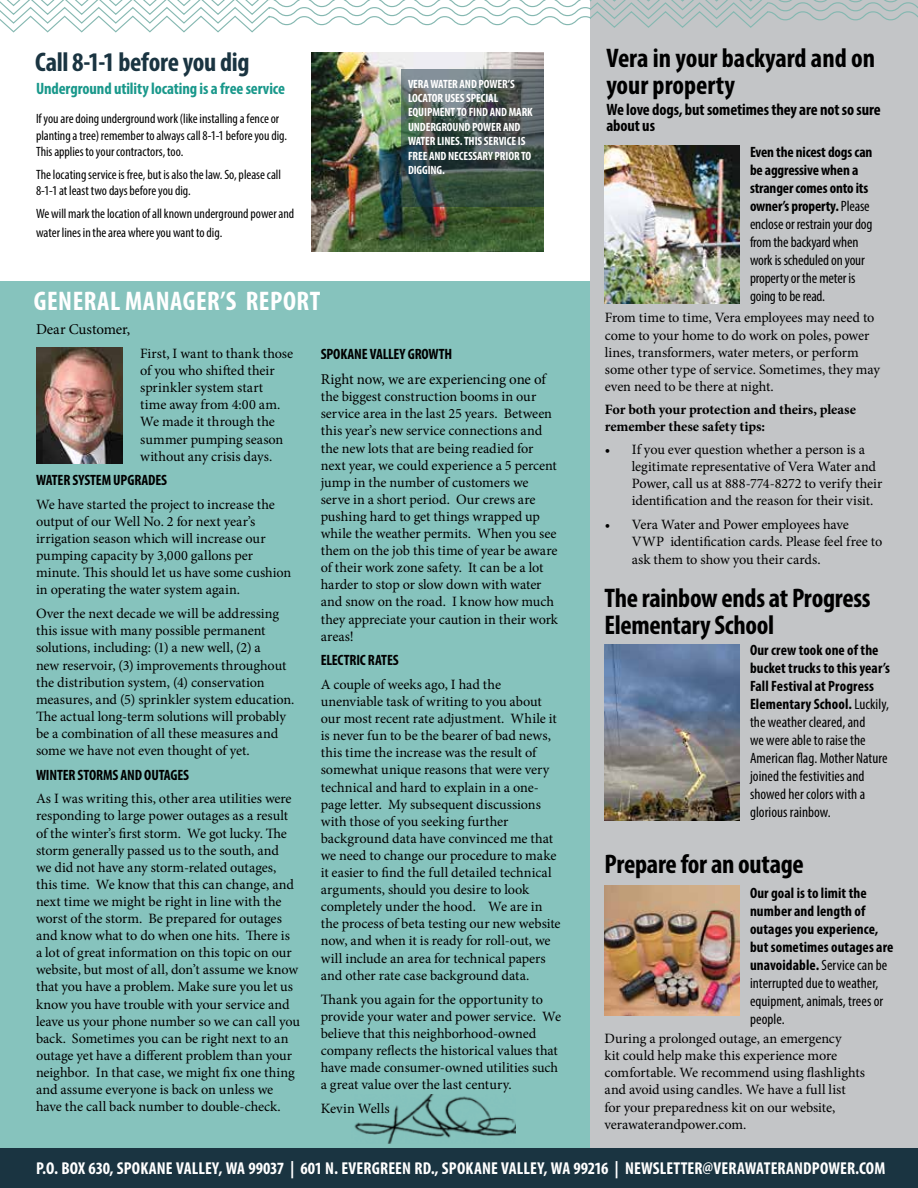
<style>
.page{position:relative;width:918px;height:1188px;background:#fff}
.page>*{position:absolute;margin:0;border:0;box-sizing:border-box;transform-origin:0 0}
.t1{font:700 condensed 27px/27px "Myriad Pro";letter-spacing:-.01em;color:#000}
.t2{font:700 condensed 27px "Myriad Pro";letter-spacing:.02em;color:#fff}
.t3{font:700 condensed 27px "Myriad Pro";letter-spacing:-.01em;color:#1a3441}
.t4{font:18px/27.6px "Minion Pro";letter-spacing:-.01em;color:#000}
.t5{font:700 condensed 17.25px "Myriad Pro";letter-spacing:.005em;color:#fff}
.t6{font:700 condensed 16.5px/16.5px "Myriad Pro";letter-spacing:-.005em;color:#000}
.t7{font:700 condensed 16.5px "Myriad Pro";letter-spacing:-.005em;color:#19988b}
.t8{font:condensed 15px/18px "Myriad Pro";color:#000}
.t9{font:700 condensed 15px/18px "Myriad Pro";letter-spacing:.005em;color:#000}
.t10{font:15px "Minion Pro";letter-spacing:-.01em;color:#000}
.t11{font:14.25px/17.1px "Minion Pro";letter-spacing:-.005em;color:#000}
.t12{font:700 14.25px/17.1px "Minion Pro";letter-spacing:-.01em;color:#000}
.t13{font:condensed 13.5px/16.2px "Myriad Pro";letter-spacing:-.005em;color:#000}
.t14{font:700 condensed 12px/14.4px "Myriad Pro";letter-spacing:-.01em;color:#fff}
.s1{font-weight:700}
.s2{font-weight:400}
</style>
<div class="page">
<div style="left:0;top:281px;width:591px;height:871px;background:#86c3bd"></div>
<div style="left:590px;top:0;width:328px;height:1148px;background:#c3c5c7"></div>
<img style="left:36px;top:348px;width:86px;height:116px">
<img style="left:354px;top:1094px;width:162px;height:50px">
<div style="left:0;top:1148px;width:918px;height:40px;background:#1a3441"></div>
<svg style="left:0;top:0;width:918px;height:33px"></svg>
<img style="left:604px;top:146px;width:136px;height:157px">
<img style="left:312px;top:52px;width:232px;height:200px">
<svg style="left:401px;top:69px;width:143px;height:138px;background:#475753"></svg>
<img style="left:604px;top:644px;width:136px;height:177px">
<img style="left:604px;top:886px;width:136px;height:130px">
<h1 class="t3" style="left:35px;top:45px;width:216px">Call 8-1-1 before you dig</h1>
<p class="t7" style="left:36px;top:78px;width:251px">Underground utility locating is a free service</p>
<p class="t13" style="left:36px;top:111px;width:253px">If you are doing underground work (like installing a fence or planting a tree) remember to always call 8-1-1 before you dig.<br>This applies to your contractors, too.</p>
<p class="t13" style="left:36px;top:166px;width:247px">The locating service is free, but is also the law. So, please call<br>8-1-1 at least two days before you dig.</p>
<p class="t13" style="left:36px;top:204px;width:260px;line-height:19.5px">We will mark the location of all known underground power and water lines in the area where you want to dig.</p>
<h1 class="t2" style="left:34px;top:284px;width:288px">GENERAL MANAGER’S REPORT</h1>
<p class="t10" style="left:36px;top:319px;width:96px">Dear Customer,</p>
<p class="t14" style="left:408px;top:76px;width:126px">VERA WATER AND POWER’S<br>LOCATOR USES SPECIAL<br>EQUIPMENT TO FIND AND MARK<br>UNDERGROUND POWER AND<br>WATER LINES. THIS SERVICE IS<br>FREE AND NECESSARY PRIOR TO<br>DIGGING.</p>
<p class="t11" style="left:140px;top:345px;width:154px">First, I want to thank those of you who shifted their sprinkler system start<br>time away from 4:00 am.<br>We made it through the summer pumping season without any crisis days.</p>
<p class="t9" style="left:36px;top:471px;width:133px">WATER SYSTEM UPGRADES</p>
<p class="t11" style="left:36px;top:496px;width:257px">We have started the project to increase the output of our Well No. 2 for next year’s irrigation season which will increase our pumping capacity by 3,000 gallons per minute. This should let us have some cushion in operating the water system again.</p>
<p class="t11" style="left:36px;top:605px;width:260px">Over the next decade we will be addressing this issue with many possible permanent solutions, including: (1) a new well, (2) a<br>new reservoir, (3) improvements throughout the distribution system, (4) conservation measures, and (5) sprinkler system education.<br>The actual long-term solutions will probably be a combination of all these measures and some we have not even thought of yet.</p>
<p class="t9" style="left:36px;top:765px;width:155px">WINTER STORMS AND OUTAGES</p>
<p class="t11" style="left:36px;top:790px;width:265px">As I was writing this, other area utilities were responding to large power outages as a result of the winter’s first storm. We got lucky. The storm generally passed us to the south, and<br>we did not have any storm-related outages, this time. We know that this can change, and next time we might be right in line with the worst of the storm. Be prepared for outages and know what to do when one hits. There is<br>a lot of great information on this topic on our website, but most of all, don’t assume we know that you have a problem. Make sure you let us know you have trouble with your service and leave us your phone number so we can call you back. Sometimes you can be right next to an outage yet have a different problem than your neighbor. In that case, we might fix one thing and assume everyone is back on unless we have the call back number to double-check.</p>
<p class="t4" style="left:8px;top:495px;width:211px">Pay your bill online.<br>You can use online services to</p>
<p class="t4" style="left:8px;top:545px;width:201px">set up one-time or recurring</p>
<p class="t4" style="left:8px;top:609px;width:171px">payment system or your</p>
<p class="t9" style="left:321px;top:345px;width:133px">SPOKANE VALLEY GROWTH</p>
<p class="t10" style="left:321px;top:369px;width:227px">Right now, we are experiencing one of</p>
<p class="t11" style="left:321px;top:388px;width:239px">the biggest construction booms in our service area in the last 25 years. Between this year’s new service connections and the new lots that are being readied for next year, we could experience a 5 percent jump in the number of customers we serve in a short period. Our crews are pushing hard to get things wrapped up while the weather permits. When you see them on the job this time of year be aware of their work zone safety. It can be a lot harder to stop or slow down with water and snow on the road. I know how much they appreciate your caution in their work areas!</p>
<p class="t9" style="left:321px;top:651px;width:79px">ELECTRIC RATES</p>
<p class="t11" style="left:321px;top:676px;width:241px">A couple of weeks ago, I had the unenviable task of writing to you about our most recent rate adjustment. While it is never fun to be the bearer of bad news, this time the increase was the result of somewhat unique reasons that were very technical and hard to explain in a one&shy;page letter. My subsequent discussions with those of you seeking further background data have convinced me that we need to change our procedure to make it easier to find the full detailed technical arguments, should you desire to look completely under the hood. We are in the process of beta testing our new website now, and when it is ready for roll-out, we will include an area for technical papers and other rate case background data.</p>
<p class="t11" style="left:321px;top:990px;width:242px">Thank you again for the opportunity to provide your water and power service. We believe that this neighborhood-owned company reflects the historical values that have made consumer-owned utilities such a great value over the last century.</p>
<p class="t11" style="left:321px;top:1100px;width:70px">Kevin Wells</p>
<h1 class="t1" style="left:606px;top:44px;width:270px">Vera in your backyard and on your property</h1>
<p class="t6" style="left:606px;top:101px;width:276px">We love dogs, but sometimes they are not so sure about us</p>
<p class="t8" style="left:750px;top:143px;width:124px"><span class="s1">Even the nicest dogs can be aggressive when a stranger comes onto its owner’s property.</span> Please enclose or restrain your dog from the backyard when work is scheduled on your property or the meter is going to be read.</p>
<p class="t11" style="left:605px;top:309px;width:277px">From time to time, Vera employees may need to come to your home to do work on poles, power lines, transformers, water meters, or perform some other type of service. Sometimes, they may even need to be there at night.</p>
<p class="t12" style="left:605px;top:401px;width:253px">For both your protection and theirs, please remember these safety tips:</p>
<p class="t11" style="left:632px;top:441px;width:252px;text-indent:-27px">• If you ever question whether a person is a legitimate representative of Vera Water and Power, call us at 888-774-8272 to verify their identification and the reason for their visit.</p>
<p class="t11" style="left:632px;top:515px;width:252px;line-height:17.5px;text-indent:-27px">• Vera Water and Power employees have<br>VWP identification cards. Please feel free to ask them to show you their cards.</p>
<h1 class="t1" style="left:604px;top:584px;width:268px">The rainbow ends at Progress<br>Elementary School</h1>
<p class="t8" style="left:750px;top:641px;width:142px"><span class="s1">Our crew took one of the bucket trucks to this year’s<br>Fall Festival at Progress<br>Elementary School.</span> Luckily, the weather cleared, and<br>we were able to raise the<br>American flag. Mother Nature joined the festivities and showed her colors with a glorious rainbow.</p>
<h1 class="t1" style="left:604px;top:850px;width:201px">Prepare for an outage</h1>
<p class="t9" style="left:750px;top:884px;width:145px">Our goal is to limit the number and length of outages you experience, but sometimes outages are unavoidable. <span class="s2">Service can be interrupted due to weather, equipment, animals, trees or people.</span></p>
<p class="t11" style="left:604px;top:1030px;width:262px">During a prolonged outage, an emergency<br>kit could help make this experience more comfortable. We recommend using flashlights and avoid using candles. We have a full list for your preparedness kit on our website, verawaterandpower.com.</p>
<p class="t5" style="left:36px;top:1157px;width:851px">P.O. BOX 630, SPOKANE VALLEY, WA 99037 | 601 N. EVERGREEN RD., SPOKANE VALLEY, WA 99216 | NEWSLETTER@VERAWATERANDPOWER.COM</p>
</div>
